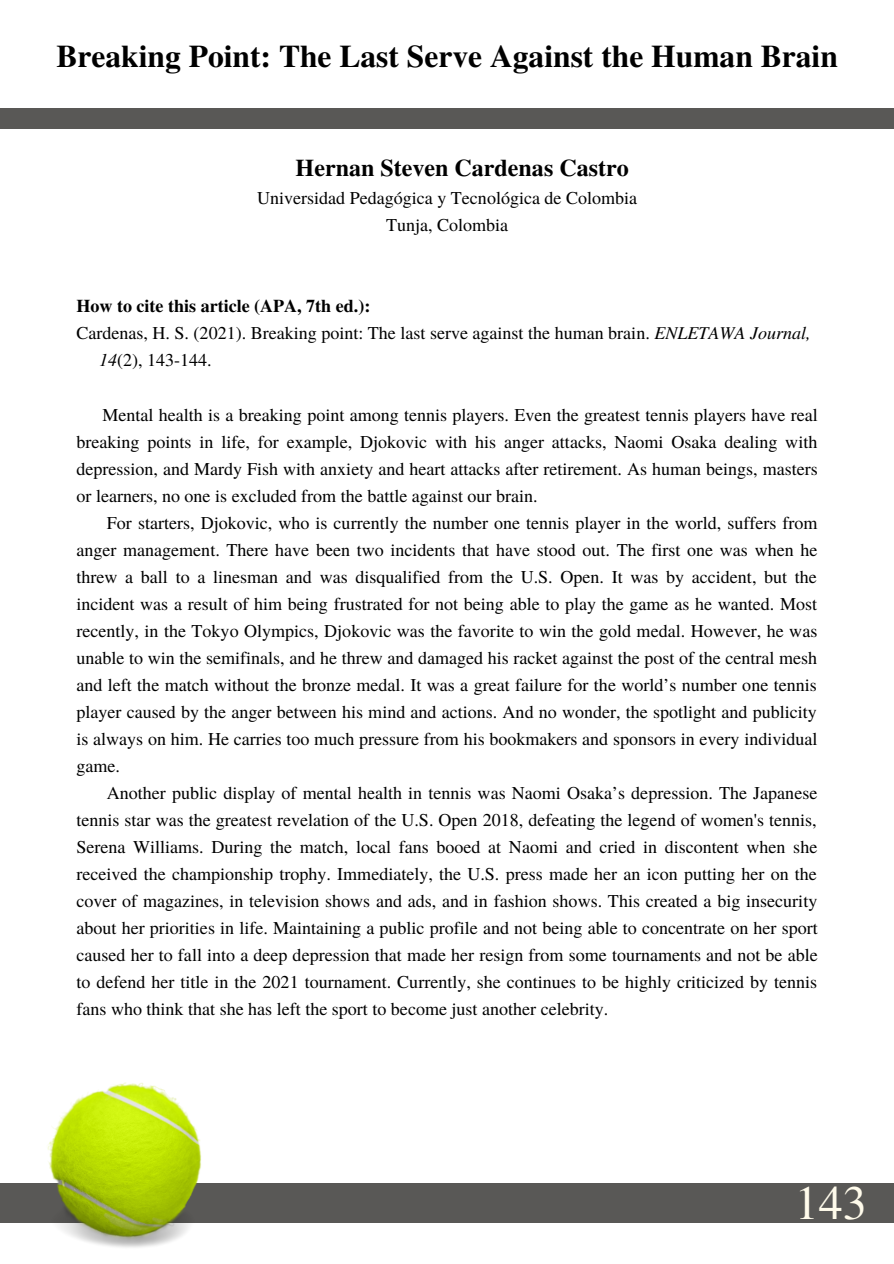
<style>
.page{position:relative;width:894px;height:1264px;background:#fff}
.page>*{position:absolute;margin:0;border:0;box-sizing:border-box;transform-origin:0 0}
.t1{font:48px "Te X Gyre Termes";color:#fffbeb}
.t2{font:700 31.5px "Te X Gyre Termes";color:#000}
.t3{font:700 24px "Te X Gyre Termes";color:#000}
.t4{font:18px/27px "Te X Gyre Termes";color:#000;text-align:justify}
.t5{font:700 18px "Te X Gyre Termes";color:#000}
.s1{font-style:italic}
</style>
<div class="page">
<div style="left:0;top:109px;width:893px;height:20px;background:#595856"></div>
<div style="left:0;top:1183px;width:893px;height:39px;background:#595856"></div>
<img style="left:25px;top:1082px;width:197px;height:166px">
<p class="t2" style="left:56px;top:32px;width:782px">Breaking Point: The Last Serve Against the Human Brain</p>
<p class="t3" style="left:295px;top:149px;width:334px">Hernan Steven Cardenas Castro</p>
<p class="t4" style="left:257px;top:184px;width:381px">Universidad Pedagógica y Tecnológica de Colombia</p>
<p class="t4" style="left:386px;top:211px;width:124px">Tunja, Colombia</p>
<p class="t5" style="left:76px;top:292px;width:295px">How to cite this article (APA, 7th ed.):</p>
<p class="t4" style="left:76px;top:319px;width:735px">Cardenas, H. S. (2021). Breaking point: The last serve against the human brain. <span class="s1">ENLETAWA Journal,</span></p>
<p class="t4" style="left:99px;top:346px;width:114px"><span class="s1">14</span>(2), 143-144.</p>
<p class="t4" style="left:76px;top:400px;width:742px;text-indent:26px">Mental health is a breaking point among tennis players. Even the greatest tennis players have real breaking points in life, for example, Djokovic with his anger attacks, Naomi Osaka dealing with depression, and Mardy Fish with anxiety and heart attacks after retirement. As human beings, masters or learners, no one is excluded from the battle against our brain.</p>
<p class="t4" style="left:76px;top:508px;width:742px;text-indent:30px">For starters, Djokovic, who is currently the number one tennis player in the world, suffers from anger management. There have been two incidents that have stood out. The first one was when he threw a ball to a linesman and was disqualified from the U.S. Open. It was by accident, but the incident was a result of him being frustrated for not being able to play the game as he wanted. Most recently, in the Tokyo Olympics, Djokovic was the favorite to win the gold medal. However, he was unable to win the semifinals, and he threw and damaged his racket against the post of the central mesh and left the match without the bronze medal. It was a great failure for the world’s number one tennis player caused by the anger between his mind and actions. And no wonder, the spotlight and publicity is always on him. He carries too much pressure from his bookmakers and sponsors in every individual game.</p>
<p class="t4" style="left:76px;top:778px;width:742px;text-indent:30px">Another public display of mental health in tennis was Naomi Osaka’s depression. The Japanese tennis star was the greatest revelation of the U.S. Open 2018, defeating the legend of women's tennis, Serena Williams. During the match, local fans booed at Naomi and cried in discontent when she received the championship trophy. Immediately, the U.S. press made her an icon putting her on the cover of magazines, in television shows and ads, and in fashion shows. This created a big insecurity about her priorities in life. Maintaining a public profile and not being able to concentrate on her sport caused her to fall into a deep depression that made her resign from some tournaments and not be able to defend her title in the 2021 tournament. Currently, she continues to be highly criticized by tennis fans who think that she has left the sport to become just another celebrity.</p>
<p class="t1" style="left:794px;top:1168px;width:74px">143</p>
</div>
